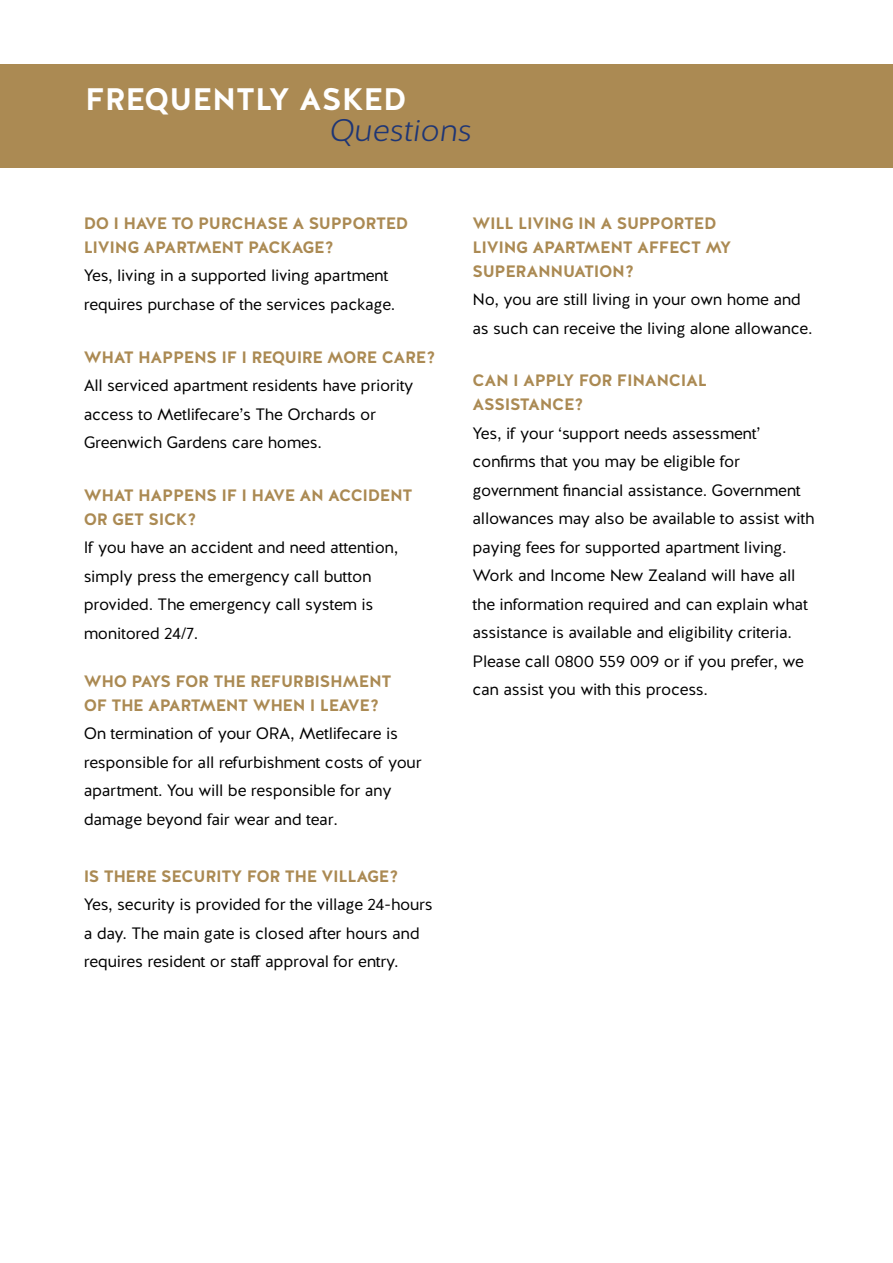
<style>
.page{position:relative;width:893px;height:1263px;background:#fff}
.page>*{position:absolute;margin:0;border:0;box-sizing:border-box;transform-origin:0 0}
.t1{font:700 31.05px "Halis GR";color:#fff}
.t2{font:italic 300 31.05px "Halis GR";color:#1e3575}
.t3{font:16.5px/28.5px "Halis GR";letter-spacing:-.02em;color:#000}
.t4{font:700 16.5px/24px "Halis GR";letter-spacing:-.02em;color:#ab8a53}
</style>
<div class="page">
<hr style="left:892px;top:480px;width:1px;height:104px;background:#ab8a53">
<div style="left:0;top:64px;width:893px;height:103px;background:#ab8a53"></div>
<h1 class="t1" style="left:85px;top:79px;width:323px">FREQUENTLY ASKED</h1>
<h1 class="t2" style="left:329px;top:111px;width:144px">Questions</h1>
<p class="t4" style="left:84px;top:212px;width:326px">DO I HAVE TO PURCHASE A SUPPORTED<br>LIVING APARTMENT PACKAGE?</p>
<p class="t3" style="left:84px;top:262px;width:313px">Yes, living in a supported living apartment requires purchase of the services package.</p>
<p class="t4" style="left:84px;top:345px;width:353px">WHAT HAPPENS IF I REQUIRE MORE CARE?</p>
<p class="t3" style="left:84px;top:371px;width:331px">All serviced apartment residents have priority access to Metlifecare’s The Orchards or<br>Greenwich Gardens care homes.</p>
<p class="t4" style="left:84px;top:483px;width:330px">WHAT HAPPENS IF I HAVE AN ACCIDENT<br>OR GET SICK?</p>
<p class="t3" style="left:84px;top:533px;width:316px">If you have an accident and need attention, simply press the emergency call button provided. The emergency call system is monitored 24/7.</p>
<p class="t4" style="left:84px;top:669px;width:309px">WHO PAYS FOR THE REFURBISHMENT<br>OF THE APARTMENT WHEN I LEAVE?</p>
<p class="t3" style="left:84px;top:719px;width:340px">On termination of your ORA, Metlifecare is responsible for all refurbishment costs of your apartment. You will be responsible for any damage beyond fair wear and tear.</p>
<p class="t4" style="left:84px;top:864px;width:316px">IS THERE SECURITY FOR THE VILLAGE?</p>
<p class="t3" style="left:84px;top:890px;width:351px">Yes, security is provided for the village 24-hours a day. The main gate is closed after hours and requires resident or staff approval for entry.</p>
<p class="t4" style="left:473px;top:212px;width:260px">WILL LIVING IN A SUPPORTED<br>LIVING APARTMENT AFFECT MY<br>SUPERANNUATION?</p>
<p class="t3" style="left:473px;top:286px;width:342px">No, you are still living in your own home and as such can receive the living alone allowance.</p>
<p class="t4" style="left:473px;top:369px;width:236px">CAN I APPLY FOR FINANCIAL<br>ASSISTANCE?</p>
<p class="t3" style="left:473px;top:419px;width:344px">Yes, if your ‘support needs assessment’ confirms that you may be eligible for government financial assistance. Government allowances may also be available to assist with paying fees for supported apartment living.<br>Work and Income New Zealand will have all the information required and can explain what assistance is available and eligibility criteria.<br>Please call 0800 559 009 or if you prefer, we can assist you with this process.</p>
</div>
